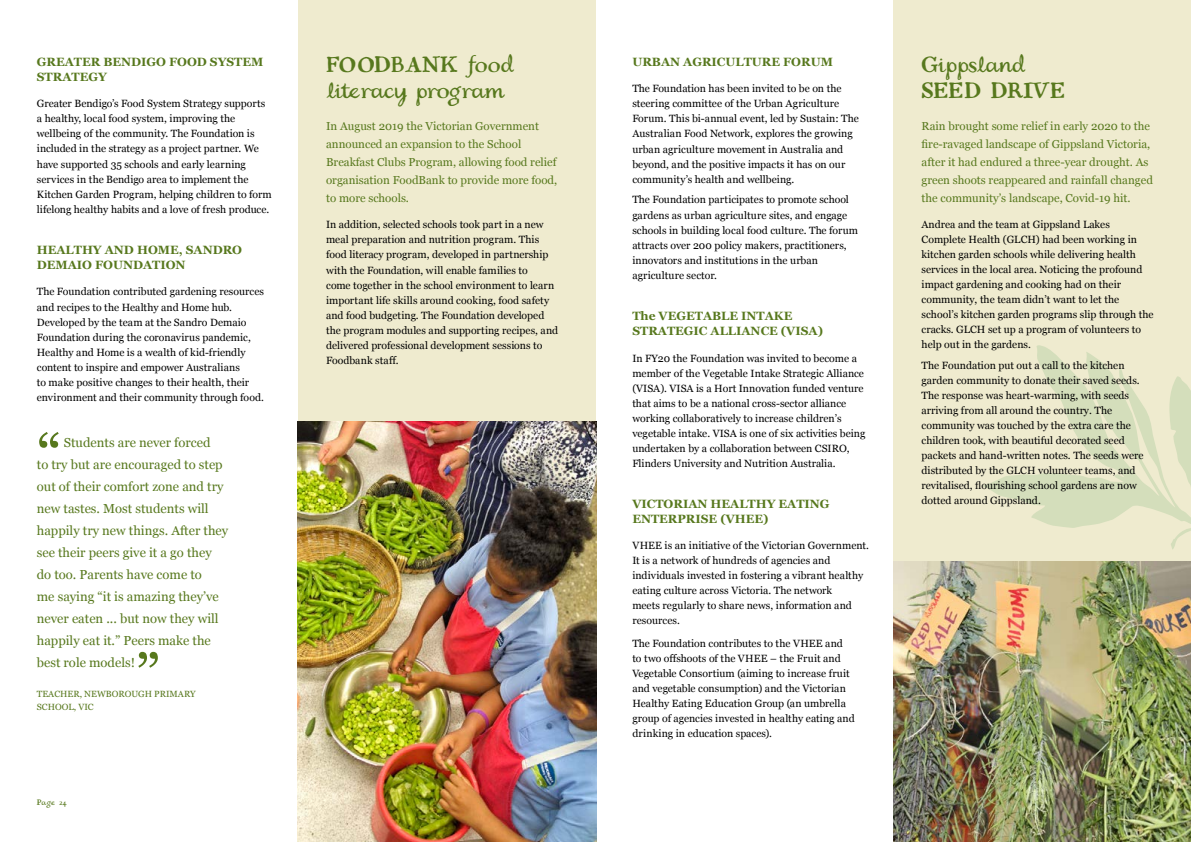
<style>
.page{position:relative;width:1191px;height:842px;background:#fff}
.page>*{position:absolute;margin:0;border:0;box-sizing:border-box;transform-origin:0 0}
.t1{font:60px "Georgia";color:#57781d}
.t2{font:20px/26px "Gardener Alternate";letter-spacing:-.035em;color:#57781d}
.t3{font:20px/26px "Gardener Alternate";letter-spacing:-.015em;color:#57781d}
.t4{font:13px/22px "Georgia";color:#57781d}
.t5{font:700 12px/15px "Georgia";color:#57781d}
.t6{font:11.5px/18px "Georgia";color:#57781d}
.t7{font:10.5px/15px "Georgia";color:#000}
.t8{font:9px "Georgia";color:#57781d}
.t9{font:7px "Gardener Alternate";letter-spacing:-.005em;color:#57781d}
</style>
<div class="page">
<div style="left:893px;top:0;width:298px;height:842px;background:#efebcf"></div>
<svg style="left:983px;top:345px;width:208px;height:204px"></svg>
<div style="left:298px;top:0;width:297px;height:842px;background:#efebcf"></div>
<img style="left:893px;top:561px;width:298px;height:281px">
<img style="left:298px;top:421px;width:298px;height:421px">
<p class="t5" style="left:37px;top:53px;width:228px">GREATER BENDIGO FOOD SYSTEM<br>STRATEGY</p>
<p class="t7" style="left:37px;top:96px;width:236px">Greater Bendigo’s Food System Strategy supports a healthy, local food system, improving the wellbeing of the community. The Foundation is included in the strategy as a project partner. We have supported 35 schools and early learning services in the Bendigo area to implement the Kitchen Garden Program, helping children to form lifelong healthy habits and a love of fresh produce.</p>
<p class="t5" style="left:37px;top:242px;width:207px">HEALTHY AND HOME, SANDRO<br>DEMAIO FOUNDATION</p>
<p class="t7" style="left:37px;top:284px;width:229px">The Foundation contributed gardening resources and recipes to the Healthy and Home hub.<br>Developed by the team at the Sandro Demaio Foundation during the coronavirus pandemic, Healthy and Home is a wealth of kid-friendly content to inspire and empower Australians<br>to make positive changes to their health, their environment and their community through food.</p>
<h1 class="t1" style="left:37px;top:412px;width:26px">“</h1>
<p class="t4" style="left:37px;top:431px;width:193px;text-indent:27px">Students are never forced<br>to try but are encouraged to step out of their comfort zone and try new tastes. Most students will happily try new things. After they see their peers give it a go they do too. Parents have come to<br>me saying “it is amazing they’ve never eaten ... but now they will happily eat it.” Peers make the best role models!</p>
<p class="t8" style="left:37px;top:687px;width:160px">TEACHER, NEWBOROUGH PRIMARY</p>
<h1 class="t1" style="left:135px;top:632px;width:26px">”</h1>
<p class="t8" style="left:37px;top:700px;width:58px">SCHOOL, VIC</p>
<p class="t9" style="left:37px;top:798px;width:32px">Page 24</p>
<h2 class="t2" style="left:326px;top:53px;width:190px">FOODBANK food literacy program</h2>
<p class="t6" style="left:326px;top:116px;width:233px">In August 2019 the Victorian Government announced an expansion to the School Breakfast Clubs Program, allowing food relief organisation FoodBank to provide more food, to more schools.</p>
<p class="t7" style="left:326px;top:217px;width:233px">In addition, selected schools took part in a new meal preparation and nutrition program. This food literacy program, developed in partnership with the Foundation, will enable families to<br>come together in the school environment to learn important life skills around cooking, food safety and food budgeting. The Foundation developed the program modules and supporting recipes, and delivered professional development sessions to Foodbank staff.</p>
<p class="t5" style="left:632px;top:53px;width:202px">URBAN AGRICULTURE FORUM</p>
<p class="t7" style="left:632px;top:81px;width:228px">The Foundation has been invited to be on the steering committee of the Urban Agriculture Forum. This bi-annual event, led by Sustain: The Australian Food Network, explores the growing urban agriculture movement in Australia and beyond, and the positive impacts it has on our community’s health and wellbeing.</p>
<p class="t7" style="left:632px;top:192px;width:227px">The Foundation participates to promote school gardens as urban agriculture sites, and engage schools in building local food culture. The forum attracts over 200 policy makers, practitioners, innovators and institutions in the urban agriculture sector.</p>
<p class="t5" style="left:632px;top:308px;width:192px">The VEGETABLE INTAKE<br>STRATEGIC ALLIANCE (VISA)</p>
<p class="t7" style="left:632px;top:350px;width:235px">In FY20 the Foundation was invited to become a member of the Vegetable Intake Strategic Alliance (VISA). VISA is a Hort Innovation funded venture that aims to be a national cross-sector alliance working collaboratively to increase children’s vegetable intake. VISA is one of six activities being undertaken by a collaboration between CSIRO, Flinders University and Nutrition Australia.</p>
<p class="t5" style="left:632px;top:496px;width:199px">VICTORIAN HEALTHY EATING<br>ENTERPRISE (VHEE)</p>
<p class="t7" style="left:632px;top:538px;width:238px">VHEE is an initiative of the Victorian Government.<br>It is a network of hundreds of agencies and individuals invested in fostering a vibrant healthy eating culture across Victoria. The network<br>meets regularly to share news, information and resources.</p>
<p class="t7" style="left:632px;top:635px;width:224px">The Foundation contributes to the VHEE and<br>to two offshoots of the VHEE – the Fruit and Vegetable Consortium (aiming to increase fruit and vegetable consumption) and the Victorian Healthy Eating Education Group (an umbrella group of agencies invested in healthy eating and drinking in education spaces).</p>
<h2 class="t3" style="left:921px;top:53px;width:144px">Gippsland<br>SEED DRIVE</h2>
<p class="t6" style="left:921px;top:116px;width:233px">Rain brought some relief in early 2020 to the fire-ravaged landscape of Gippsland Victoria, after it had endured a three-year drought. As green shoots reappeared and rainfall changed the community’s landscape, Covid-19 hit.</p>
<p class="t7" style="left:921px;top:217px;width:233px">Andrea and the team at Gippsland Lakes Complete Health (GLCH) had been working in kitchen garden schools while delivering health services in the local area. Noticing the profound impact gardening and cooking had on their community, the team didn’t want to let the school’s kitchen garden programs slip through the cracks. GLCH set up a program of volunteers to help out in the gardens.</p>
<p class="t7" style="left:921px;top:357px;width:223px">The Foundation put out a call to the kitchen garden community to donate their saved seeds.<br>The response was heart-warming, with seeds arriving from all around the country. The community was touched by the extra care the children took, with beautiful decorated seed packets and hand-written notes. The seeds were distributed by the GLCH volunteer teams, and revitalised, flourishing school gardens are now dotted around Gippsland.</p>
</div>
